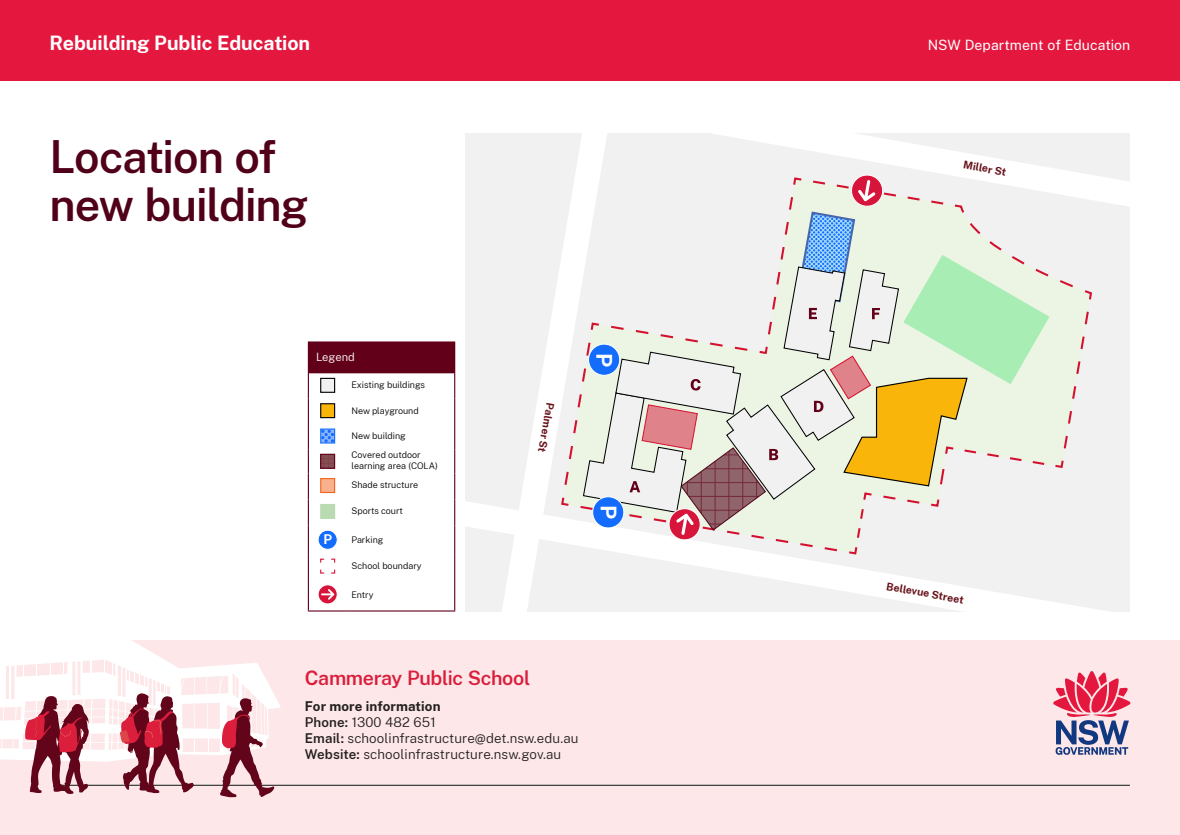
<style>
.page{position:relative;width:1180px;height:835px;background:#fff}
.page>*{position:absolute;margin:0;border:0;box-sizing:border-box;transform-origin:0 0}
.t1{font:600 44.8px/48.3px "Public Sans";letter-spacing:-.025em;color:#500018}
.t2{font:700 21.7px "Public Sans";color:#fff}
.t3{font:700 19.6px "Public Sans";letter-spacing:-.005em;color:#fff}
.t4{font:600 19.6px "Public Sans";letter-spacing:-.015em;color:#da1e3c}
.t5{font:14px "Public Sans";letter-spacing:.005em;color:#fff}
.t6{font:300 13.3px/16px "Public Sans";letter-spacing:.01em;color:#231f20}
.t7{font:700 13.26px "Public Sans";color:#fff}
.t8{font:300 11.23px "Public Sans";color:#fff}
.t9{font:700 10.57px "Public Sans";color:#68131b}
.t10{font:300 8.96px/19.1px "Public Sans";color:#000}
.s1{font-weight:700}
.s2{font-weight:600}
</style>
<div class="page">
<div style="left:466px;top:133px;width:664px;height:478px;background:#f1f1f2"></div>
<svg style="left:713px;top:133px;width:417px;height:73px"></svg>
<svg style="left:662px;top:555px;width:440px;height:56px"></svg>
<svg style="left:466px;top:133px;width:196px;height:478px"></svg>
<div style="left:308px;top:342px;width:147px;height:31px;background:#630019"></div>
<hr style="left:308px;top:341px;width:39px;height:1px;background:#630019">
<hr style="left:347px;top:341px;width:108px;height:1px;background:#630019">
<svg style="left:308px;top:373px;width:147px;height:238px"></svg>
<svg style="left:560px;top:174px;width:533px;height:381px"></svg>
<div style="left:0;top:0;width:1180px;height:80px;background:#e4183e"></div>
<div style="left:0;top:640px;width:1180px;height:194px;background:#fde7e8"></div>
<hr style="left:56px;top:785px;width:1074px;height:1px;background:#0b1614">
<svg style="left:0;top:640px;width:281px;height:157px"></svg>
<svg style="left:1053px;top:671px;width:77px;height:83px"></svg>
<h3 class="t3" style="left:50px;top:28px;width:262px">Rebuilding Public Education</h3>
<h3 class="t5" style="left:927px;top:35px;width:204px">NSW Department of Education</h3>
<h1 class="t1" style="left:50px;top:130px;width:260px">Location of new building</h1>
<p class="t8" style="left:316px;top:349px;width:40px">Legend</p>
<p class="t10" style="left:351px;top:375px;width:75px">Existing buildings</p>
<p class="t10" style="left:351px;top:400px;width:69px">New playground</p>
<p class="t10" style="left:351px;top:425px;width:71px">New building<br>Covered outdoor</p>
<p class="t10" style="left:351px;top:455px;width:88px;line-height:19.6px">learning area (COLA)<br>Shade structure</p>
<p class="t10" style="left:351px;top:501px;width:53px">Sports court</p>
<p class="t7" style="left:323px;top:529px;width:10px">P</p>
<p class="t10" style="left:351px;top:530px;width:33px">Parking</p>
<p class="t10" style="left:351px;top:555px;width:72px">School boundary</p>
<p class="t10" style="left:351px;top:584px;width:24px">Entry</p>
<p class="t9" style="left:558px;top:404px;width:51px;rotate:100deg">Palmer St</p>
<p class="t2" style="left:619px;top:352px;width:16px;rotate:90deg">P</p>
<p class="t2" style="left:623px;top:505px;width:16px;rotate:90deg">P</p>
<h3 class="t4" style="left:305px;top:663px;width:227px">Cammeray Public School</h3>
<h3 class="t6" style="left:305px;top:697px;width:275px"><span class="s1">For more information<br></span><span class="s2">Phone:</span> 1300 482 651<br><span class="s2">Email:</span> schoolinfrastructure@det.nsw.edu.au <span class="s2">Website:</span> schoolinfrastructure.nsw.gov.au</h3>
<p class="t9" style="left:965px;top:156px;width:45px;rotate:11deg">Miller St</p>
<p class="t9" style="left:888px;top:578px;width:80px;rotate:10deg">Bellevue Street</p>
</div>
